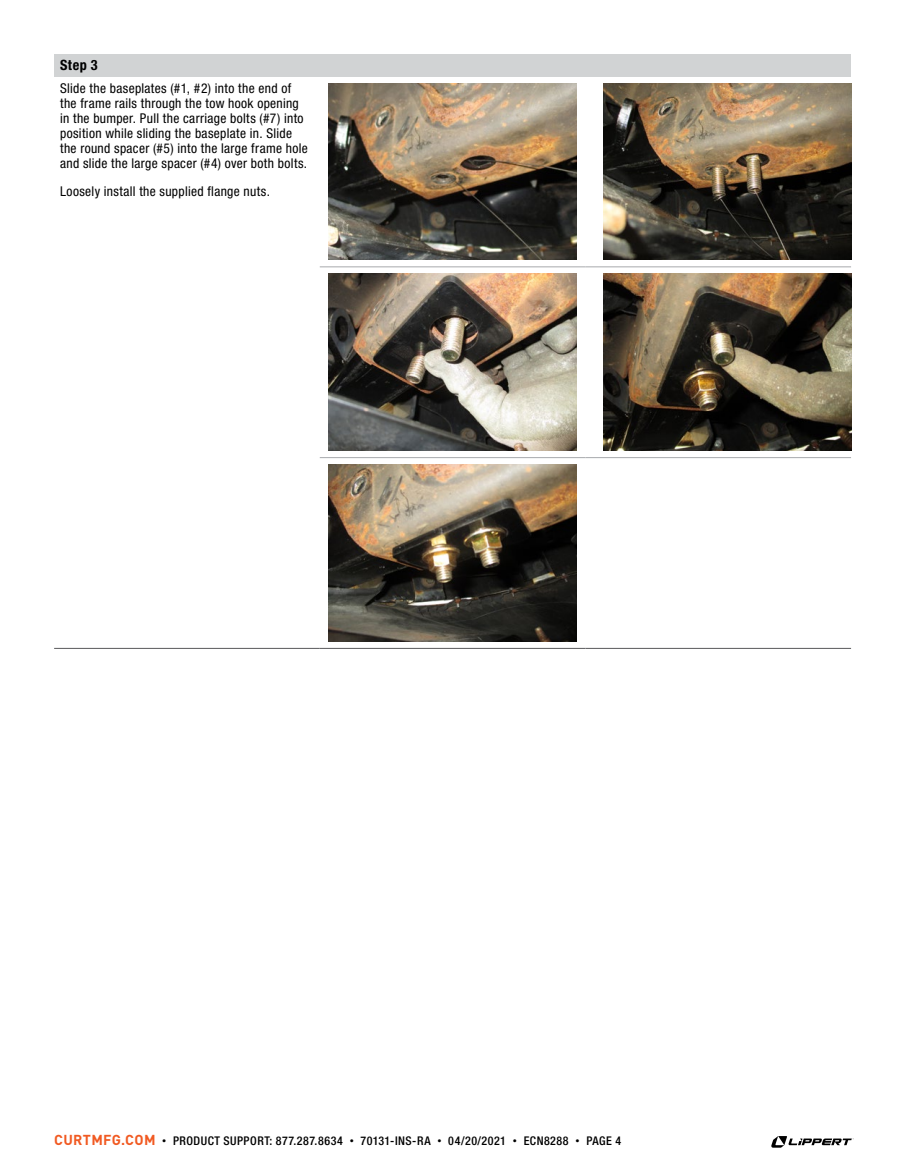
<style>
.page{position:relative;width:905px;height:1175px;background:#fff}
.page>*{position:absolute;margin:0;border:0;box-sizing:border-box;transform-origin:0 0}
.t1{font:700 condensed 14.25px "Helvetica Neue LT Std";color:#000}
.t2{font:condensed 13.5px/15px "Helvetica Neue LT Std";letter-spacing:.025em;color:#000}
.t3{font:500 condensed 12px "Helvetica Neue LT Std";letter-spacing:.04em;color:#000}
.s1{font-family:"DINOT";font-weight:700;font-stretch:normal;font-size:14.25px;color:#f15a22}
.s2{font-family:"DINOT";font-weight:400;font-stretch:normal;font-size:9px}
</style>
<div class="page">
<svg style="left:771px;top:1136px;width:82px;height:11px"></svg>
<div style="left:54px;top:54px;width:797px;height:22px;background:#d1d3d4"></div>
<hr style="left:320px;top:648px;width:265px;height:1px;background:#58595b">
<hr style="left:585px;top:648px;width:266px;height:1px;background:#58595b">
<hr style="left:54px;top:648px;width:266px;height:1px;background:#58595b">
<hr style="left:320px;top:266px;width:265px;height:1px;background:#a7a9ac">
<hr style="left:585px;top:266px;width:266px;height:1px;background:#a7a9ac">
<hr style="left:320px;top:457px;width:265px;height:1px;background:#a7a9ac">
<hr style="left:585px;top:457px;width:266px;height:1px;background:#a7a9ac">
<img style="left:329px;top:83px;width:247px;height:177px">
<img style="left:603px;top:83px;width:248px;height:177px">
<img style="left:329px;top:274px;width:247px;height:176px">
<img style="left:603px;top:274px;width:248px;height:176px">
<img style="left:329px;top:464px;width:247px;height:177px">
<p class="t1" style="left:60px;top:56px;width:39px">Step 3</p>
<p class="t2" style="left:60px;top:80px;width:249px">Slide the baseplates (#1, #2) into the end of the frame rails through the tow hook opening in the bumper. Pull the carriage bolts (#7) into position while sliding the baseplate in. Slide the round spacer (#5) into the large frame hole and slide the large spacer (#4) over both bolts.</p>
<p class="t2" style="left:60px;top:184px;width:211px">Loosely install the supplied flange nuts.</p>
<p class="t3" style="left:54px;top:1133px;width:568px"><span class="s1">CURTMFG.COM</span> <span class="s2">•</span> PRODUCT SUPPORT: 877.287.8634 <span class="s2">•</span> 70131-INS-RA <span class="s2">•</span> 04/20/2021 <span class="s2">•</span> ECN8288 <span class="s2">•</span> PAGE 4</p>
</div>
